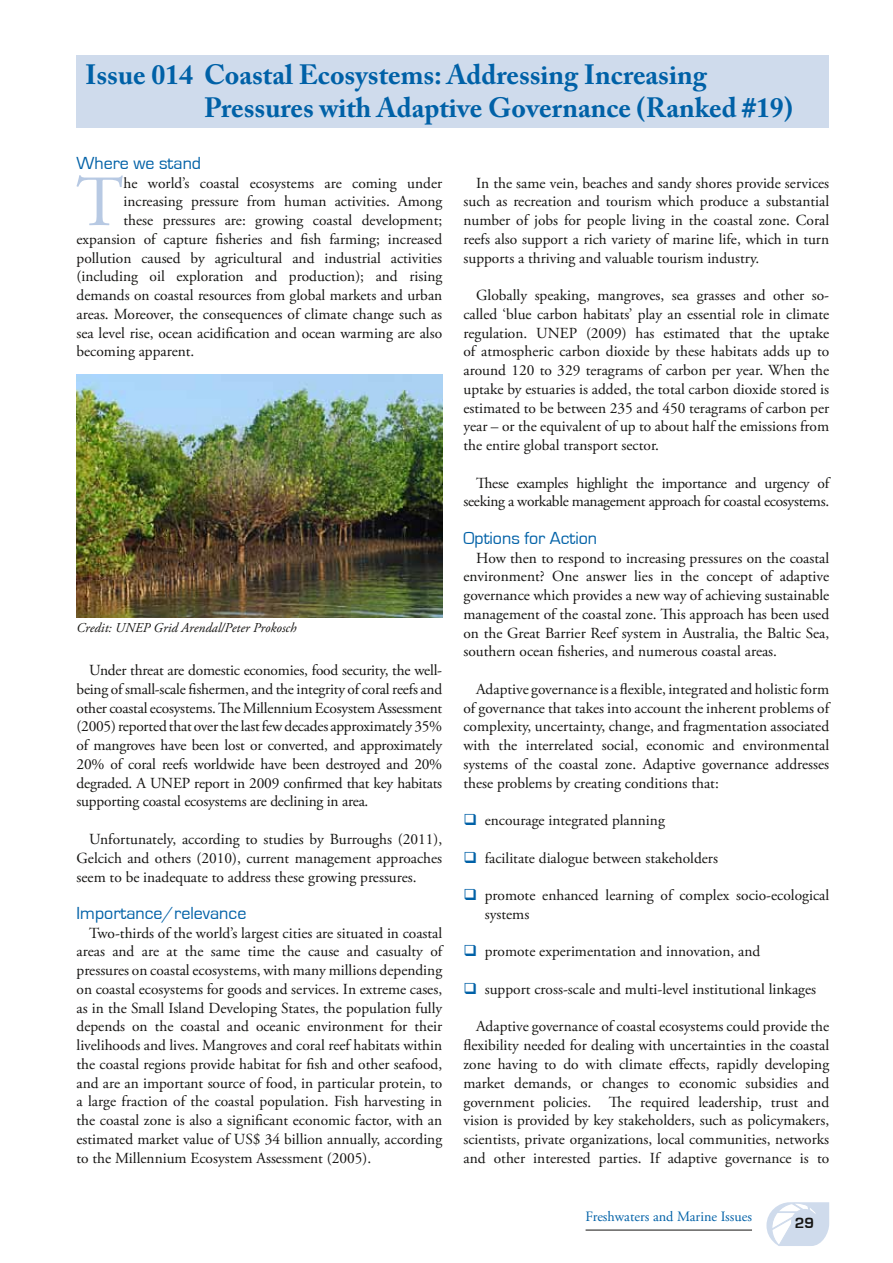
<style>
.page{position:relative;width:893px;height:1263px;background:#fff}
.page>*{position:absolute;margin:0;border:0;box-sizing:border-box;transform-origin:0 0}
.t1{font:72px "Adobe Garamond Pro";color:#b7c9e3}
.t2{font:700 27.75px/33.3px "Adobe Caslon Pro";color:#0061a7}
.t3{font:18px "Eurostile";color:#0061a7}
.t4{font:15.3px/18.8px "Adobe Garamond Pro";color:#151412;text-align:justify}
.t5{font:15.3px/18.8px "Adobe Garamond Pro";letter-spacing:-.02em;color:#151412;text-align:right}
.t6{font:700 15.3px "Eurostile";color:#151412}
.t7{font:14.25px "Adobe Garamond Pro";color:#0061a7}
.t8{font:italic 13.5px "Adobe Garamond Pro";color:#151412}
.s1{color:#0061a7}
</style>
<div class="page">
<hr style="left:586px;top:1230px;width:166px;height:1px;background:#151412">
<svg style="left:766px;top:1202px;width:63px;height:44px"></svg>
<div style="left:77px;top:55px;width:752px;height:73px;background:#cfdbec"></div>
<img style="left:77px;top:375px;width:365px;height:242px">
<h2 class="t2" style="left:204px;top:58px;width:590px;text-indent:-119px">Issue 014 Coastal Ecosystems: Addressing Increasing<br>Pressures with Adaptive Governance (Ranked #19)</h2>
<p class="t3" style="left:77px;top:153px;width:126px">Where we stand</p>
<h1 class="t1" style="left:76px;top:159px;width:49px">T</h1>
<p class="t4" style="left:124px;top:174px;width:320px">he world’s coastal ecosystems are coming under</p>
<p class="t4" style="left:463px;top:174px;width:367px;text-indent:13px">In the same vein, beaches and sandy shores provide services such as recreation and tourism which produce a substantial number of jobs for people living in the coastal zone. Coral reefs also support a rich variety of marine life, which in turn supports a thriving and valuable tourism industry.</p>
<p class="t4" style="left:463px;top:286px;width:367px;text-indent:13px">Globally speaking, mangroves, sea grasses and other so&shy;called ‘blue carbon habitats’ play an essential role in climate regulation. UNEP (2009) has estimated that the uptake of atmospheric carbon dioxide by these habitats adds up to around 120 to 329 teragrams of carbon per year. When the uptake by estuaries is added, the total carbon dioxide stored is estimated to be between 235 and 450 teragrams of carbon per year – or the equivalent of up to about half the emissions from the entire global transport sector.</p>
<p class="t5" style="left:463px;top:474px;width:367px">These examples highlight the importance and urgency of seeking a workable management approach for coastal ecosystems.</p>
<p class="t3" style="left:463px;top:528px;width:135px">Options for Action</p>
<p class="t4" style="left:463px;top:549px;width:367px;text-indent:13px">How then to respond to increasing pressures on the coastal environment? One answer lies in the concept of adaptive governance which provides a new way of achieving sustainable management of the coastal zone. This approach has been used on the Great Barrier Reef system in Australia, the Baltic Sea, southern ocean fisheries, and numerous coastal areas.</p>
<p class="t4" style="left:463px;top:680px;width:367px;text-indent:13px">Adaptive governance is a flexible, integrated and holistic form of governance that takes into account the inherent problems of complexity, uncertainty, change, and fragmentation associated with the interrelated social, economic and environmental systems of the coastal zone. Adaptive governance addresses these problems by creating conditions that:</p>
<p class="t4" style="left:463px;top:811px;width:203px"><span class="s1">❑</span> encourage integrated planning</p>
<p class="t4" style="left:463px;top:849px;width:256px"><span class="s1">❑</span> facilitate dialogue between stakeholders</p>
<p class="t4" style="left:485px;top:886px;width:346px;text-indent:-21px"><span class="s1">❑</span> promote enhanced learning of complex socio-ecological systems</p>
<p class="t4" style="left:463px;top:943px;width:298px"><span class="s1">❑</span> promote experimentation and innovation, and</p>
<p class="t4" style="left:463px;top:980px;width:354px"><span class="s1">❑</span> support cross-scale and multi-level institutional linkages</p>
<p class="t4" style="left:463px;top:1018px;width:367px;text-indent:13px">Adaptive governance of coastal ecosystems could provide the flexibility needed for dealing with uncertainties in the coastal zone having to do with climate effects, rapidly developing market demands, or changes to economic subsidies and government policies. The required leadership, trust and vision is provided by key stakeholders, such as policymakers, scientists, private organizations, local communities, networks and other interested parties. If adaptive governance is to</p>
<p class="t4" style="left:124px;top:193px;width:320px">increasing pressure from human activities. Among</p>
<p class="t4" style="left:124px;top:211px;width:320px">these pressures are: growing coastal development;</p>
<p class="t4" style="left:77px;top:230px;width:367px">expansion of capture fisheries and fish farming; increased</p>
<p class="t4" style="left:77px;top:249px;width:367px">pollution caused by agricultural and industrial activities</p>
<p class="t4" style="left:77px;top:268px;width:367px">(including oil exploration and production); and rising</p>
<p class="t4" style="left:77px;top:286px;width:367px">demands on coastal resources from global markets and urban</p>
<p class="t4" style="left:77px;top:305px;width:367px">areas. Moreover, the consequences of climate change such as</p>
<p class="t4" style="left:77px;top:324px;width:367px">sea level rise, ocean acidification and ocean warming are also</p>
<p class="t4" style="left:77px;top:343px;width:119px">becoming apparent.</p>
<p class="t8" style="left:77px;top:619px;width:222px">Credit: UNEP Grid Arendal/Peter Prokosch</p>
<p class="t4" style="left:77px;top:661px;width:367px;text-indent:13px">Under threat are domestic economies, food security, the well&shy;being of small-scale fishermen, and the integrity of coral reefs and other coastal ecosystems. The Millennium Ecosystem Assessment (2005) reported that over the last few decades approximately 35% of mangroves have been lost or converted, and approximately 20% of coral reefs worldwide have been destroyed and 20% degraded. A UNEP report in 2009 confirmed that key habitats supporting coastal ecosystems are declining in area.</p>
<p class="t4" style="left:77px;top:830px;width:367px;text-indent:13px">Unfortunately, according to studies by Burroughs (2011), Gelcich and others (2010), current management approaches seem to be inadequate to address these growing pressures.</p>
<p class="t3" style="left:77px;top:903px;width:171px">Importance/relevance</p>
<p class="t4" style="left:77px;top:924px;width:367px;text-indent:13px">Two-thirds of the world’s largest cities are situated in coastal areas and are at the same time the cause and casualty of pressures on coastal ecosystems, with many millions depending on coastal ecosystems for goods and services. In extreme cases, as in the Small Island Developing States, the population fully depends on the coastal and oceanic environment for their livelihoods and lives. Mangroves and coral reef habitats within the coastal regions provide habitat for fish and other seafood, and are an important source of food, in particular protein, to a large fraction of the coastal population. Fish harvesting in the coastal zone is also a significant economic factor, with an estimated market value of US$ 34 billion annually, according to the Millennium Ecosystem Assessment (2005).</p>
<p class="t7" style="left:586px;top:1208px;width:168px">Freshwaters and Marine Issues</p>
<p class="t6" style="left:795px;top:1214px;width:21px">29</p>
</div>
